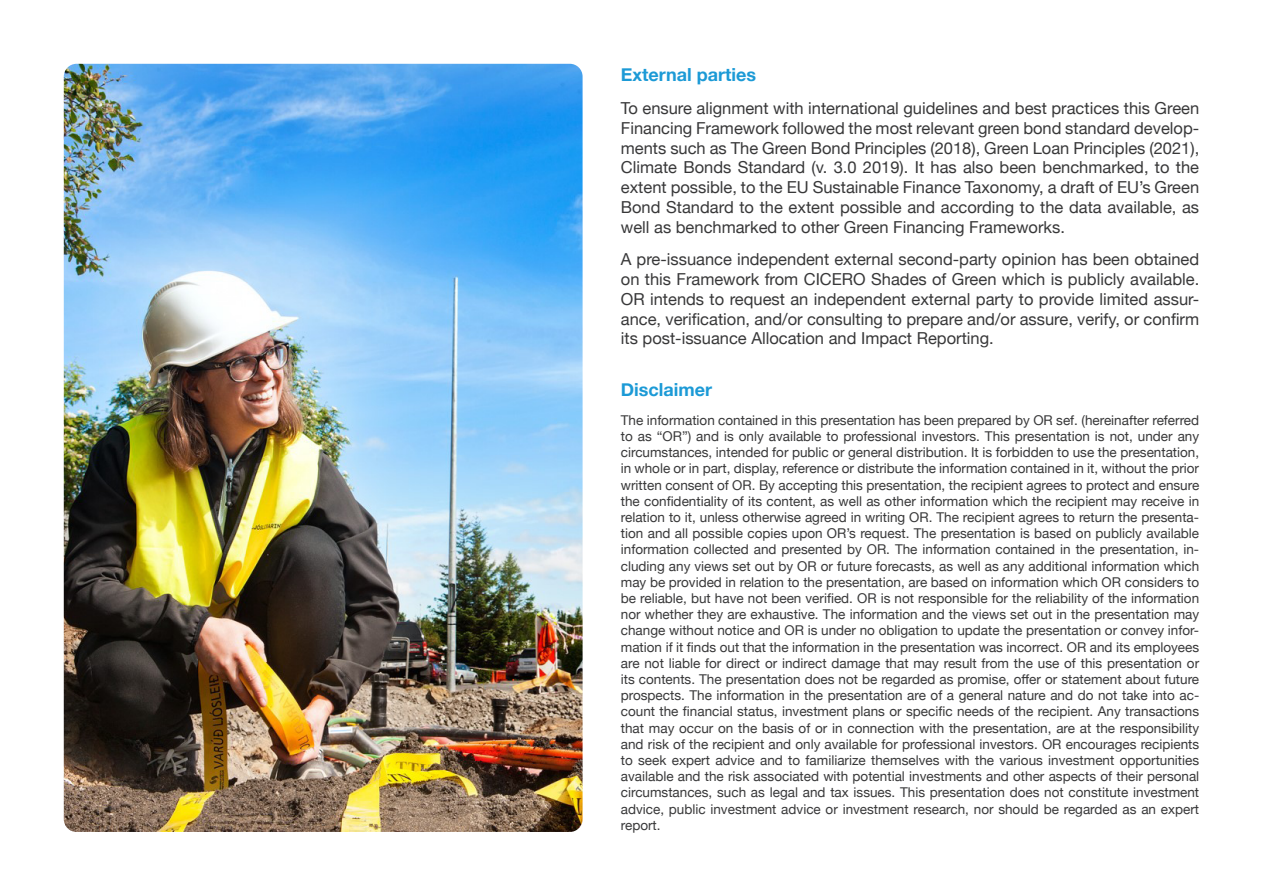
<style>
.page{position:relative;width:1263px;height:893px;background:#fff}
.page>*{position:absolute;margin:0;border:0;box-sizing:border-box;transform-origin:0 0}
.t1{font:700 18px "Helvetica Neue";color:#1c9ad6}
.t2{font:16.5px/19.8px "Helvetica Neue";color:#383839;text-align:justify}
.t3{font:13.5px/16.2px "Helvetica Neue";color:#383839;text-align:justify}
</style>
<div class="page">
<img style="left:64px;top:64px;width:519px;height:768px">
<h1 class="t1" style="left:621px;top:61px;width:137px">External parties</h1>
<p class="t2" style="left:621px;top:99px;width:580px">To ensure alignment with international guidelines and best practices this Green Financing Framework followed the most relevant green bond standard develop&shy;ments such as The Green Bond Principles (2018), Green Loan Principles (2021), Climate Bonds Standard (v. 3.0 2019). It has also been benchmarked, to the extent possible, to the EU Sustainable Finance Taxonomy, a draft of EU’s Green Bond Standard to the extent possible and according to the data available, as well as benchmarked to other Green Financing Frameworks.</p>
<p class="t2" style="left:621px;top:250px;width:580px">A pre-issuance independent external second-party opinion has been obtained on this Framework from CICERO Shades of Green which is publicly available.<br>OR intends to request an independent external party to provide limited assur&shy;ance, verification, and/or consulting to prepare and/or assure, verify, or confirm its post-issuance Allocation and Impact Reporting.</p>
<h1 class="t1" style="left:621px;top:375px;width:93px">Disclaimer</h1>
<p class="t3" style="left:621px;top:413px;width:580px">The information contained in this presentation has been prepared by OR sef. (hereinafter referred to as “OR”) and is only available to professional investors. This presentation is not, under any circumstances, intended for public or general distribution. It is forbidden to use the presentation, in whole or in part, display, reference or distribute the information contained in it, without the prior written consent of OR. By accepting this presentation, the recipient agrees to protect and ensure the confidentiality of its content, as well as other information which the recipient may receive in relation to it, unless otherwise agreed in writing OR. The recipient agrees to return the presenta&shy;tion and all possible copies upon OR’s request. The presentation is based on publicly available information collected and presented by OR. The information contained in the presentation, in&shy;cluding any views set out by OR or future forecasts, as well as any additional information which may be provided in relation to the presentation, are based on information which OR considers to be reliable, but have not been verified. OR is not responsible for the reliability of the information nor whether they are exhaustive. The information and the views set out in the presentation may change without notice and OR is under no obligation to update the presentation or convey infor&shy;mation if it finds out that the information in the presentation was incorrect. OR and its employees are not liable for direct or indirect damage that may result from the use of this presentation or its contents. The presentation does not be regarded as promise, offer or statement about future prospects. The information in the presentation are of a general nature and do not take into ac&shy;count the financial status, investment plans or specific needs of the recipient. Any transactions that may occur on the basis of or in connection with the presentation, are at the responsibility and risk of the recipient and only available for professional investors. OR encourages recipients to seek expert advice and to familiarize themselves with the various investment opportunities available and the risk associated with potential investments and other aspects of their personal circumstances, such as legal and tax issues. This presentation does not constitute investment advice, public investment advice or investment research, nor should be regarded as an expert report.</p>
</div>
